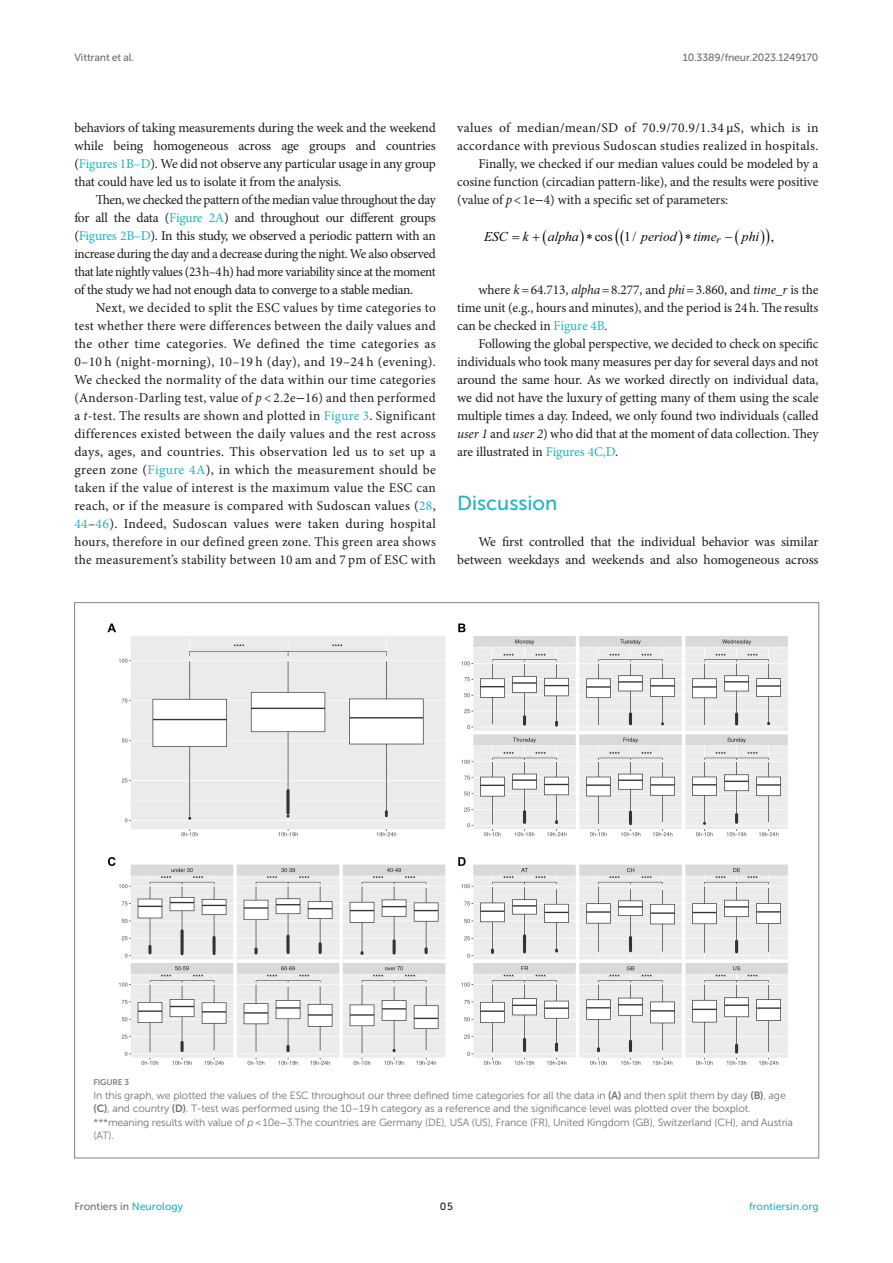
<style>
.page{position:relative;width:893px;height:1263px;background:#fff}
.page>*{position:absolute;margin:0;border:0;box-sizing:border-box;transform-origin:0 0}
.HEAD_1{font:20.25px "Museo Sans 500";color:#1db5c3}
.TEXT{font:13.5px/18px "Minion Pro";color:#1b1c1b;text-align:justify}
.TEXT_FLUSH{font:13.5px/18px "Minion Pro";letter-spacing:-.01em;color:#1b1c1b;text-align:justify}
.TEXT-2{font:13.5px/18px "Minion Pro";letter-spacing:.025em;color:#1b1c1b}
.spi-math-img{font:italic 13.5px "Times New Roman";color:#000}
.spi-math-img-2{font:13.5px "Times New Roman";color:#000}
.spi-math-img-3{font:italic 10.8px "Times New Roman";color:#000}
.FIG_LEG{font:10.5px/13.5px "Museo Sans 300";letter-spacing:-.01em;color:#706f70}
.t1{font:10.5px "Museo Sans 500";letter-spacing:-.015em;color:#706f70}
.t2{font:10.5px "Museo Sans 500";color:#1db5c3}
.t3{font:10.5px "Museo Sans 500";color:#1b1c1b}
.FIG_HD{font:8.25px "Museo Sans 700";letter-spacing:-.01em;color:#7e7f7f}
.s1{color:#1db5c3}
.s2{font-style:italic}
.s3{font-family:"STIX General"}
.s4{font-style:normal}
.s5{font-family:"Museo Sans 700"}
</style>
<div class="page">
<img style="left:107px;top:623px;width:681px;height:442px">
<p class="t1" style="left:74px;top:51px;width:61px">Vittrant et al.</p>
<p class="t1" style="left:683px;top:51px;width:137px">10.3389/fneur.2023.1249170</p>
<p class="TEXT_FLUSH" style="left:74px;top:119px;width:363px">behaviors of taking measurements during the week and the weekend while being homogeneous across age groups and countries (<span class="s1">Figures 1B–D</span>). We did not observe any particular usage in any group that could have led us to isolate it from the analysis.</p>
<p class="TEXT" style="left:74px;top:191px;width:363px;text-indent:21px">Then, we checked the pattern of the median value throughout the day for all the data (<span class="s1">Figure 2A</span>) and throughout our different groups (<span class="s1">Figures 2B–D</span>). In this study, we observed a periodic pattern with an increase during the day and a decrease during the night. We also observed that late nightly values (23h–4h) had more variability since at the moment of the study we had not enough data to converge to a stable median.</p>
<p class="TEXT" style="left:74px;top:299px;width:363px;text-indent:21px">Next, we decided to split the ESC values by time categories to test whether there were differences between the daily values and the other time categories. We defined the time categories as 0–10 h (night-morning), 10–19 h (day), and 19–24 h (evening).<br>We checked the normality of the data within our time categories (Anderson-Darling test, value of <span class="s2">p</span> &lt; 2.2e<span class="s3">−</span>16) and then performed a <span class="s2">t</span>-test. The results are shown and plotted in <span class="s1">Figure 3</span>. Significant differences existed between the daily values and the rest across days, ages, and countries. This observation led us to set up a green zone (<span class="s1">Figure 4A</span>), in which the measurement should be taken if the value of interest is the maximum value the ESC can reach, or if the measure is compared with Sudoscan values (<span class="s1">28</span>, <span class="s1">44</span>–<span class="s1">46</span>). Indeed, Sudoscan values were taken during hospital hours, therefore in our defined green zone. This green area shows the measurement’s stability between 10 am and 7 pm of ESC with</p>
<p class="TEXT-2" style="left:457px;top:119px;width:363px">values of median/mean/SD of 70.9/70.9/1.34 <span class="s3">μ</span>S, which is in accordance with previous Sudoscan studies realized in hospitals.</p>
<p class="TEXT" style="left:457px;top:155px;width:363px;text-indent:21px">Finally, we checked if our median values could be modeled by a cosine function (circadian pattern-like), and the results were positive (value of <span class="s2">p</span>&lt;1e<span class="s3">−</span>4) with a specific set of parameters:</p>
<p class="spi-math-img" style="left:484px;top:227px;width:46px">ESC k</p>
<p class="spi-math-img" style="left:548px;top:227px;width:32px">alpha</p>
<p class="spi-math-img" style="left:624px;top:227px;width:54px"><span class="s4">1 /</span> period</p>
<p class="spi-math-img" style="left:685px;top:227px;width:33px">∗time</p>
<p class="spi-math-img" style="left:742px;top:227px;width:19px">phi</p>
<p class="spi-math-img-2" style="left:586px;top:231px;width:28px">∗ cos</p>
<p class="spi-math-img-3" style="left:716px;top:232px;width:6px">r</p>
<p class="spi-math-img-2" style="left:771px;top:231px;width:5px">,</p>
<p class="TEXT" style="left:457px;top:281px;width:363px;text-indent:21px">where <span class="s2">k</span>=64.713, <span class="s2">alpha</span>=8.277, and <span class="s2">phi</span>=3.860, and <span class="s2">time_r</span> is the time unit (e.g., hours and minutes), and the period is 24h. The results can be checked in <span class="s1">Figure 4B</span>.</p>
<p class="TEXT" style="left:457px;top:335px;width:363px;text-indent:21px">Following the global perspective, we decided to check on specific individuals who took many measures per day for several days and not around the same hour. As we worked directly on individual data, we did not have the luxury of getting many of them using the scale multiple times a day. Indeed, we only found two individuals (called <span class="s2">user 1</span> and <span class="s2">user 2</span>) who did that at the moment of data collection. They are illustrated in <span class="s1">Figures 4C,D</span>.</p>
<p class="HEAD_1" style="left:457px;top:492px;width:102px">Discussion</p>
<p class="TEXT_FLUSH" style="left:457px;top:533px;width:363px;text-align:right">We first controlled that the individual behavior was similar between weekdays and weekends and also homogeneous across</p>
<p class="FIG_HD" style="left:94px;top:1077px;width:37px">FIGURE 3</p>
<p class="FIG_LEG" style="left:94px;top:1088px;width:701px">In this graph, we plotted the values of the ESC throughout our three defined time categories for all the data in <span class="s5">(A)</span> and then split them by day <span class="s5">(B)</span>, age <span class="s5">(C)</span>, and country <span class="s5">(D)</span>. T-test was performed using the 10–19 h category as a reference and the significance level was plotted over the boxplot. ***meaning results with value of <span class="s2">p</span> &lt; 10e<span class="s3">−</span>3.The countries are Germany (DE), USA (US), France (FR), United Kingdom (GB), Switzerland (CH), and Austria (AT).</p>
<p class="t1" style="left:74px;top:1200px;width:110px">Frontiers in <span class="s1">Neurology</span></p>
<p class="t3" style="left:440px;top:1200px;width:14px">05</p>
<p class="t2" style="left:749px;top:1200px;width:71px">frontiersin.org</p>
</div>
